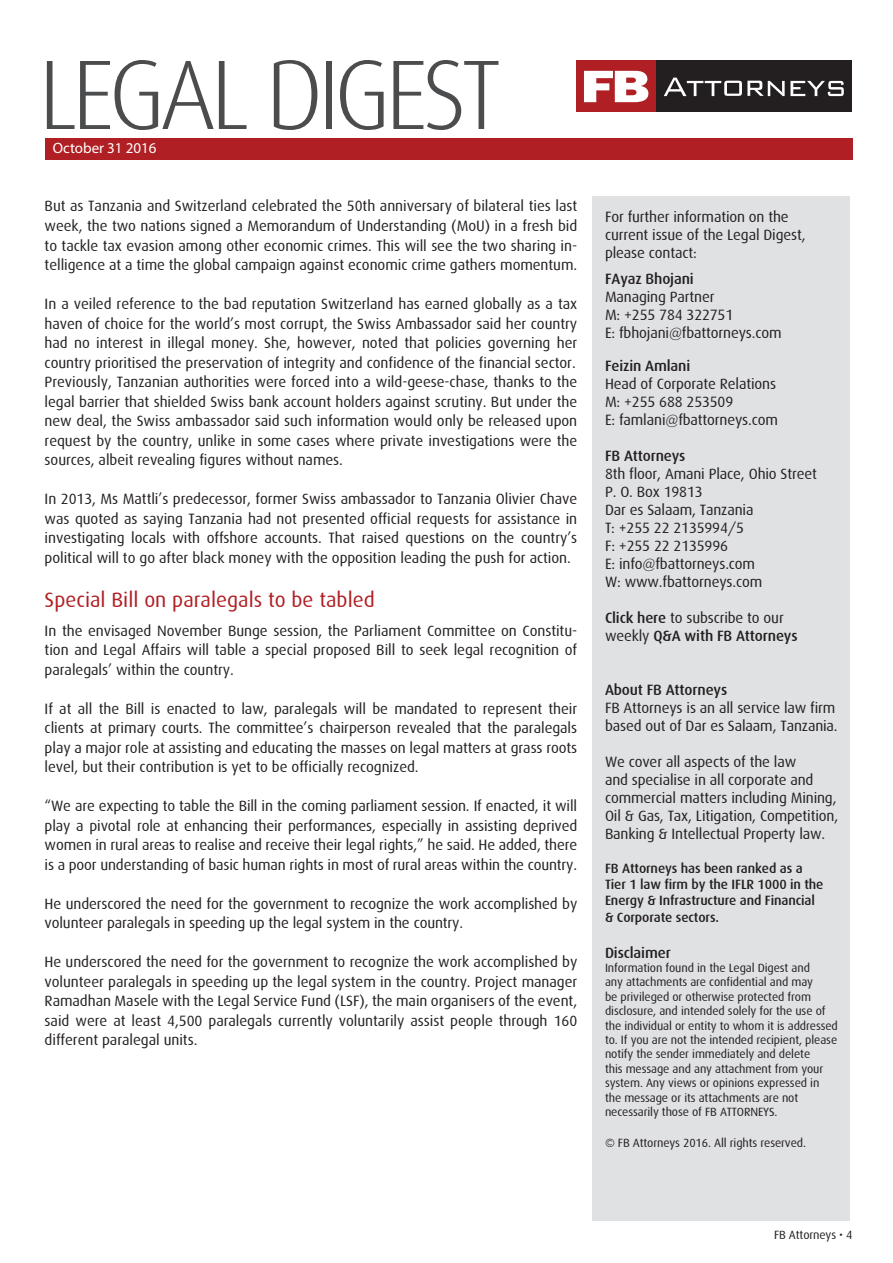
<style>
.page{position:relative;width:893px;height:1263px;background:#fff}
.page>*{position:absolute;margin:0;border:0;box-sizing:border-box;transform-origin:0 0}
.t1{font:300 98.85px "Dax";letter-spacing:-.06em;color:#4b4c4d}
.t2{font:21px "Dax";color:#b01f23}
.t3{font:16.2px "Myriad Pro";color:#fff}
.t4{font:15px/19.5px "Dax";letter-spacing:-.01em;color:#231f20;text-align:justify}
.t5{font:500 15px/18px "Dax";letter-spacing:-.01em;color:#231f20}
.t6{font:15px "Myriad Pro";color:#fff}
.t7{font:500 13.5px/16.2px "Dax";letter-spacing:-.01em;color:#231f20}
.t8{font:12px/14.4px "Dax";letter-spacing:-.01em;color:#231f20}
.s1{font-weight:400}
</style>
<div class="page">
<div style="left:593px;top:196px;width:257px;height:1024px;background:#e0e1e3"></div>
<div style="left:654px;top:60px;width:198px;height:52px;background:#231f20"></div>
<div style="left:577px;top:60px;width:79px;height:52px;background:#af1f23"></div>
<svg style="left:584px;top:71px;width:64px;height:31px"></svg>
<svg style="left:664px;top:78px;width:180px;height:18px"></svg>
<div style="left:45px;top:138px;width:808px;height:22px;background:#b01f23"></div>
<h1 class="t1" style="left:38px;top:41px;width:465px">LEGAL DIGEST</h1>
<p class="t6" style="left:53px;top:139px;width:105px">October 31 2016</p>
<p class="t3" style="left:59px;top:147px;width:67px">May 2015</p>
<p class="t4" style="left:45px;top:197px;width:534px">But as Tanzania and Switzerland celebrated the 50th anniversary of bilateral ties last week, the two nations signed a Memorandum of Understanding (MoU) in a fresh bid to tackle tax evasion among other economic crimes. This will see the two sharing in&shy;telligence at a time the global campaign against economic crime gathers momentum.</p>
<p class="t4" style="left:45px;top:294px;width:534px">In a veiled reference to the bad reputation Switzerland has earned globally as a tax haven of choice for the world’s most corrupt, the Swiss Ambassador said her country had no interest in illegal money. She, however, noted that policies governing her country prioritised the preservation of integrity and confidence of the financial sector.<br>Previously, Tanzanian authorities were forced into a wild-geese-chase, thanks to the legal barrier that shielded Swiss bank account holders against scrutiny. But under the new deal, the Swiss ambassador said such information would only be released upon request by the country, unlike in some cases where private investigations were the sources, albeit revealing figures without names.</p>
<p class="t4" style="left:45px;top:489px;width:534px">In 2013, Ms Mattli’s predecessor, former Swiss ambassador to Tanzania Olivier Chave was quoted as saying Tanzania had not presented official requests for assistance in investigating locals with offshore accounts. That raised questions on the country’s political will to go after black money with the opposition leading the push for action.</p>
<h2 class="t2" style="left:45px;top:588px;width:332px">Special Bill on paralegals to be tabled</h2>
<p class="t4" style="left:45px;top:621px;width:534px">In the envisaged November Bunge session, the Parliament Committee on Constitu&shy;tion and Legal Affairs will table a special proposed Bill to seek legal recognition of paralegals’ within the country.</p>
<p class="t4" style="left:45px;top:699px;width:534px">If at all the Bill is enacted to law, paralegals will be mandated to represent their clients at primary courts. The committee’s chairperson revealed that the paralegals play a major role at assisting and educating the masses on legal matters at grass roots level, but their contribution is yet to be officially recognized.</p>
<p class="t4" style="left:45px;top:796px;width:534px">“We are expecting to table the Bill in the coming parliament session. If enacted, it will play a pivotal role at enhancing their performances, especially in assisting deprived women in rural areas to realise and receive their legal rights,” he said. He added, there is a poor understanding of basic human rights in most of rural areas within the country.</p>
<p class="t4" style="left:45px;top:894px;width:534px">He underscored the need for the government to recognize the work accomplished by volunteer paralegals in speeding up the legal system in the country.</p>
<p class="t4" style="left:45px;top:952px;width:534px">He underscored the need for the government to recognize the work accomplished by volunteer paralegals in speeding up the legal system in the country. Project manager Ramadhan Masele with the Legal Service Fund (LSF), the main organisers of the event, said were at least 4,500 paralegals currently voluntarily assist people through 160 different paralegal units.</p>
<p class="t4" style="left:605px;top:208px;width:202px;line-height:18px;text-align:left">For further information on the current issue of the Legal Digest, please contact:</p>
<p class="t5" style="left:605px;top:270px;width:90px">FAyaz Bhojani</p>
<p class="t4" style="left:605px;top:288px;width:178px;line-height:18px;text-align:left">Managing Partner<br>M: +255 784 322751<br>E: fbhojani@fbattorneys.com</p>
<p class="t5" style="left:605px;top:357px;width:87px">Feizin Amlani</p>
<p class="t4" style="left:605px;top:375px;width:175px;line-height:18px;text-align:left">Head of Corporate Relations<br>M: +255 688 253509<br>E: famlani@fbattorneys.com</p>
<p class="t5" style="left:605px;top:447px;width:82px">FB Attorneys</p>
<p class="t4" style="left:605px;top:465px;width:213px;line-height:18px;text-align:left">8th floor, Amani Place, Ohio Street<br>P. O. Box 19813<br>Dar es Salaam, Tanzania<br>T: +255 22 2135994/5<br>F: +255 22 2135996<br>E: info@fbattorneys.com<br>W: www.fbattorneys.com</p>
<p class="t5" style="left:605px;top:609px;width:194px">Click here <span class="s1">to subscribe to our weekly</span> Q&amp;A with FB Attorneys</p>
<p class="t5" style="left:605px;top:681px;width:124px">About FB Attorneys</p>
<p class="t4" style="left:605px;top:699px;width:234px;line-height:18px">FB Attorneys is an all service law firm based out of Dar es Salaam, Tanzania.</p>
<p class="t4" style="left:605px;top:753px;width:235px;line-height:18px;text-align:left">We cover all aspects of the law<br>and specialise in all corporate and commercial matters including Mining, Oil &amp; Gas, Tax, Litigation, Competition, Banking &amp; Intellectual Property law.</p>
<p class="t7" style="left:605px;top:860px;width:220px">FB Attorneys has been ranked as a<br>Tier 1 law firm by the IFLR 1000 in the<br>Energy &amp; Infrastructure and Financial &amp; Corporate sectors.</p>
<p class="t5" style="left:605px;top:943px;width:67px">Disclaimer</p>
<p class="t8" style="left:605px;top:961px;width:234px">Information found in the Legal Digest and<br>any attachments are confidential and may<br>be privileged or otherwise protected from disclosure, and intended solely for the use of the individual or entity to whom it is addressed to. If you are not the intended recipient, please notify the sender immediately and delete<br>this message and any attachment from your system. Any views or opinions expressed in the message or its attachments are not necessarily those of FB ATTORNEYS.</p>
<p class="t8" style="left:605px;top:1135px;width:203px">© FB Attorneys 2016. All rights reserved.</p>
<p class="t8" style="left:774px;top:1228px;width:80px">FB Attorneys • 4</p>
</div>
